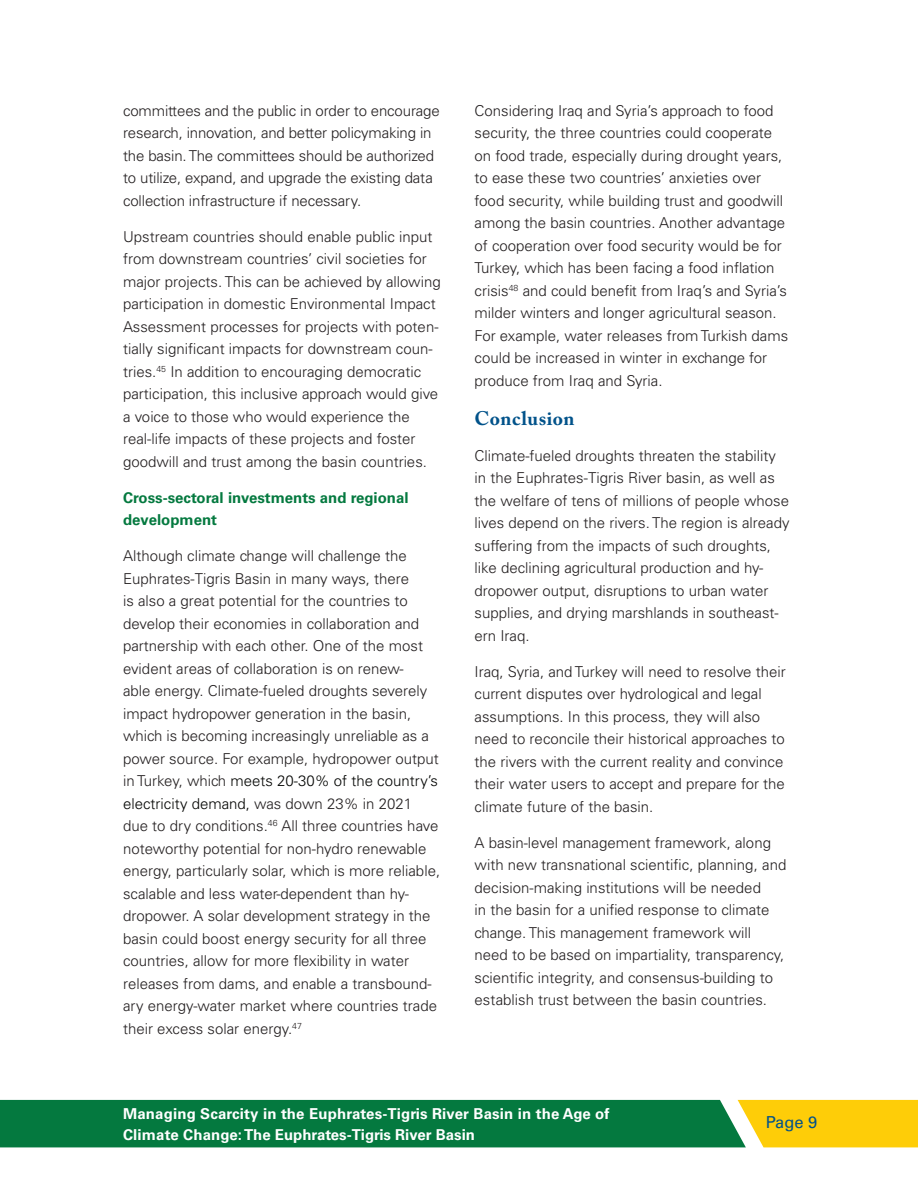
<style>
.page{position:relative;width:918px;height:1188px;background:#fff}
.page>*{position:absolute;margin:0;border:0;box-sizing:border-box;transform-origin:0 0}
.t1{font:700 19.5px "Adobe Caslon Pro";letter-spacing:.025em;color:#01528a}
.t2{font:16.5px "Univers LT Std";color:#01528a}
.t3{font:300 15px/22.5px "Univers LT Std";color:#231f20}
.t4{font:700 15px/21px "Univers LT Std";letter-spacing:.01em;color:#fff}
.t5{font:700 15px/22.5px "Univers LT Std";color:#04793f}
.s1{color:#040503}
</style>
<div class="page">
<svg style="left:0;top:1100px;width:918px;height:47px;background:#368a38"></svg>
<p class="t3" style="left:123px;top:99px;width:318px">committees and the public in order to encourage research, innovation, and better policymaking in the basin. The committees should be authorized to utilize, expand, and upgrade the existing data collection infrastructure if necessary.</p>
<p class="t3" style="left:123px;top:225px;width:319px">Upstream countries should enable public input from downstream countries’ civil societies for major projects. This can be achieved by allowing participation in domestic Environmental Impact Assessment processes for projects with poten&shy;tially significant impacts for downstream coun&shy;tries.<sup>45</sup> In addition to encouraging democratic participation, this inclusive approach would give a voice to those who would experience the real-life impacts of these projects and foster goodwill and trust among the basin countries.</p>
<p class="t5" style="left:123px;top:486px;width:287px">Cross-sectoral investments and regional development</p>
<p class="t3" style="left:123px;top:545px;width:319px">Although climate change will challenge the Euphrates-Tigris Basin in many ways, there<br>is also a great potential for the countries to develop their economies in collaboration and partnership with each other. One of the most evident areas of collaboration is on renew-<br>able energy. Climate-fueled droughts severely impact hydropower generation in the basin, which is becoming increasingly unreliable as a power source. For example, hydropower output in Turkey, which <span class="s1">meets 20-30% of the country’s electricity demand,</span> was down 23% in 2021 due to dry conditions.<sup>46</sup> All three countries have noteworthy potential for non-hydro renewable energy, particularly solar, which is more reliable, scalable and less water-dependent than hy&shy;dropower. A solar development strategy in the basin could boost energy security for all three countries, allow for more flexibility in water releases from dams, and enable a transbound&shy;ary energy-water market where countries trade their excess solar energy.<sup>47</sup></p>
<p class="t3" style="left:475px;top:99px;width:315px">Considering Iraq and Syria’s approach to food security, the three countries could cooperate on food trade, especially during drought years, to ease these two countries’ anxieties over food security, while building trust and goodwill among the basin countries. Another advantage of cooperation over food security would be for Turkey, which has been facing a food inflation crisis<sup>48</sup> and could benefit from Iraq’s and Syria’s milder winters and longer agricultural season.<br>For example, water releases from Turkish dams could be increased in winter in exchange for produce from Iraq and Syria.</p>
<h1 class="t1" style="left:475px;top:406px;width:101px">Conclusion</h1>
<p class="t3" style="left:475px;top:444px;width:316px">Climate-fueled droughts threaten the stability in the Euphrates-Tigris River basin, as well as the welfare of tens of millions of people whose lives depend on the rivers. The region is already suffering from the impacts of such droughts, like declining agricultural production and hy&shy;dropower output, disruptions to urban water supplies, and drying marshlands in southeast&shy;ern Iraq.</p>
<p class="t3" style="left:475px;top:660px;width:313px">Iraq, Syria, and Turkey will need to resolve their current disputes over hydrological and legal assumptions. In this process, they will also need to reconcile their historical approaches to the rivers with the current reality and convince their water users to accept and prepare for the climate future of the basin.</p>
<p class="t3" style="left:475px;top:831px;width:313px">A basin-level management framework, along with new transnational scientific, planning, and decision-making institutions will be needed<br>in the basin for a unified response to climate change. This management framework will need to be based on impartiality, transparency, scientific integrity, and consensus-building to establish trust between the basin countries.</p>
<p class="t4" style="left:123px;top:1103px;width:488px">Managing Scarcity in the Euphrates-Tigris River Basin in the Age of<br>Climate Change: The Euphrates-Tigris River Basin</p>
<p class="t2" style="left:766px;top:1113px;width:53px">Page 9</p>
</div>
